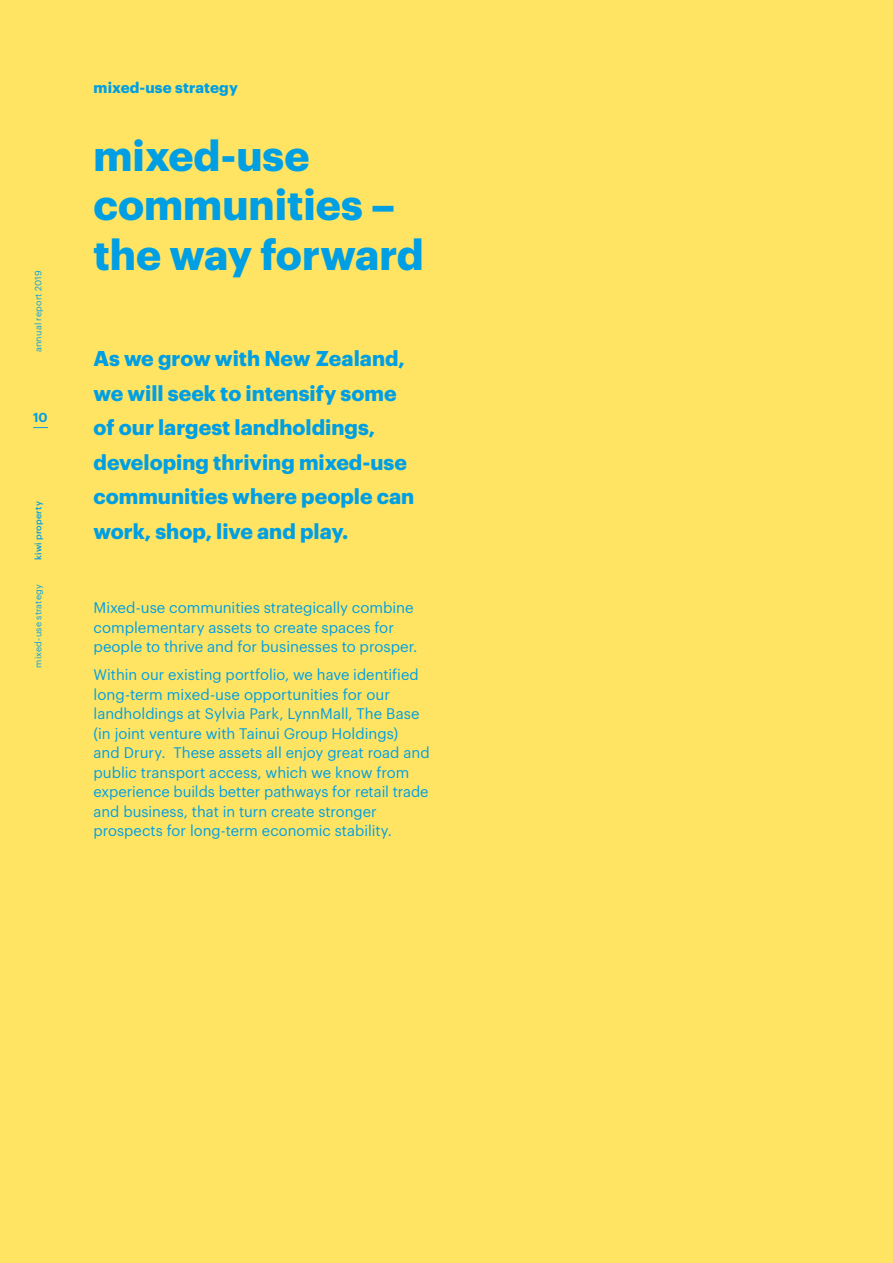
<style>
.page{position:relative;width:893px;height:1263px;background:#ffe463}
.page>*{position:absolute;margin:0;border:0;box-sizing:border-box;transform-origin:0 0}
.t1{font:700 42px/49.5px "Graphik";color:#009fe3}
.KPL-IR19-Paragraph-h{font:700 21px/34.5px "Graphik";color:#009fe3}
.KPL-IR19-Body-copy-s{font:15px/19.5px "Graphik";color:#009fe3}
.KPL-IR19-Section-hea{font:700 15px "Graphik";letter-spacing:.01em;color:#009fe3}
.t2{font:600 12.75px "Graphik";color:#009fe3}
.KPL-Side-description{font:9px "Graphik";letter-spacing:.02em;color:#009fe3}
.KPL-Side-description-2{font:500 9px "Graphik";letter-spacing:.02em;color:#009fe3}
</style>
<div class="page">
<svg style="left:33px;top:427px;width:15px;height:1px"></svg>
<p class="KPL-Side-description" style="left:31px;top:352px;width:83px;rotate:-90deg">annual report 2019</p>
<p class="t2" style="left:33px;top:408px;width:16px">10</p>
<p class="KPL-Side-description-2" style="left:31px;top:560px;width:60px;rotate:-90deg">kiwi property</p>
<p class="KPL-Side-description" style="left:31px;top:667px;width:85px;rotate:-90deg">mixed-use strategy</p>
<p class="KPL-IR19-Section-hea" style="left:94px;top:76px;width:146px">mixed-use strategy</p>
<p class="t1" style="left:94px;top:127px;width:332px">mixed-use communities − the way forward</p>
<p class="KPL-IR19-Paragraph-h" style="left:94px;top:339px;width:322px">As we grow with New Zealand, we will seek to intensify some of our largest landholdings, developing thriving mixed-use communities where people can work, shop, live and play.</p>
<p class="KPL-IR19-Body-copy-s" style="left:94px;top:597px;width:325px">Mixed-use communities strategically combine complementary assets to create spaces for people to thrive and for businesses to prosper.</p>
<p class="KPL-IR19-Body-copy-s" style="left:94px;top:664px;width:338px">Within our existing portfolio, we have identified long-term mixed-use opportunities for our landholdings at Sylvia Park, LynnMall, The Base (in joint venture with Tainui Group Holdings)<br>and Drury. These assets all enjoy great road and public transport access, which we know from experience builds better pathways for retail trade and business, that in turn create stronger prospects for long-term economic stability.</p>
</div>
